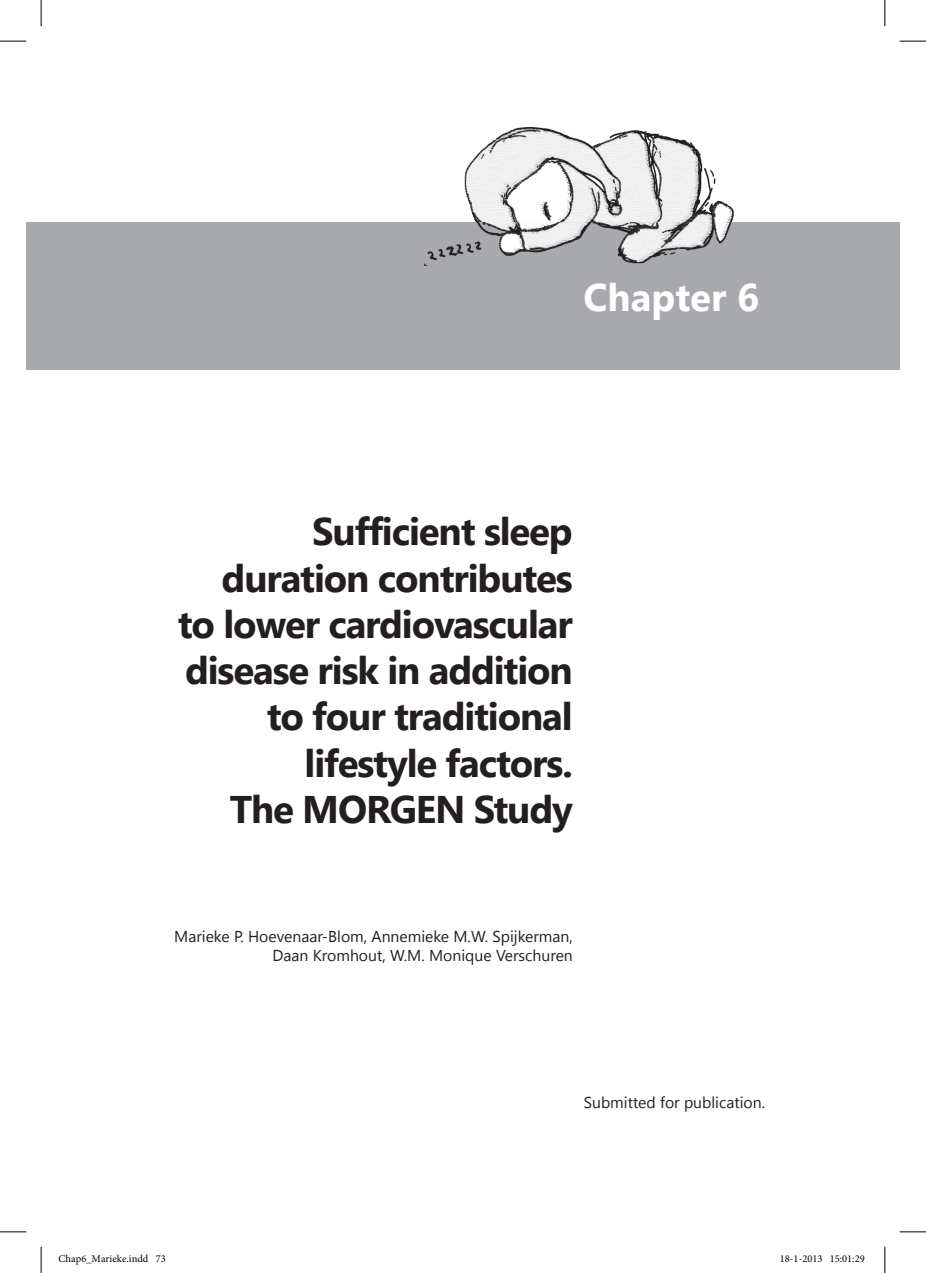
<style>
.page{position:relative;width:926px;height:1273px;background:#fff}
.page>*{position:absolute;margin:0;border:0;box-sizing:border-box;transform-origin:0 0}
.t1{font:700 38.5px/46.2px "Segoe UI";letter-spacing:-.03em;color:#231f20;text-align:right}
.t2{font:700 38.5px "Segoe UI";color:#fff}
.t3{font:15.75px/19.2px "Segoe UI";color:#231f20;text-align:right}
.t4{font:10.5px "Minion Pro";color:#000}
</style>
<div class="page">
<div style="left:26px;top:222px;width:873px;height:147px;background:#a8a9ad"></div>
<img style="left:424px;top:127px;width:310px;height:139px">
<img style="left:425px;top:222px;width:91px;height:43px">
<svg style="left:0;top:41px;width:26px;height:1px"></svg>
<svg style="left:899px;top:41px;width:27px;height:1px"></svg>
<svg style="left:0;top:1231px;width:26px;height:1px"></svg>
<svg style="left:899px;top:1231px;width:27px;height:1px"></svg>
<svg style="left:41px;top:0;width:1px;height:26px"></svg>
<svg style="left:41px;top:1247px;width:1px;height:26px"></svg>
<svg style="left:884px;top:0;width:1px;height:26px"></svg>
<svg style="left:884px;top:1247px;width:1px;height:26px"></svg>
<p class="t2" style="left:583px;top:269px;width:177px">chapter 6</p>
<p class="t1" style="left:178px;top:507px;width:396px">sufficient sleep duration contributes to lower cardiovascular disease risk in addition to four traditional lifestyle factors.<br>the MorGen study</p>
<p class="t3" style="left:174px;top:926px;width:400px">Marieke P. Hoevenaar-Blom, Annemieke M.W. Spijkerman,<br>Daan Kromhout, W.M. Monique Verschuren</p>
<p class="t3" style="left:583px;top:1092px;width:183px">Submitted for publication.</p>
<p class="t4" style="left:59px;top:1252px;width:109px">Chap6_Marieke.indd 73</p>
<p class="t4" style="left:779px;top:1252px;width:86px">18-1-2013 15:01:29</p>
</div>
